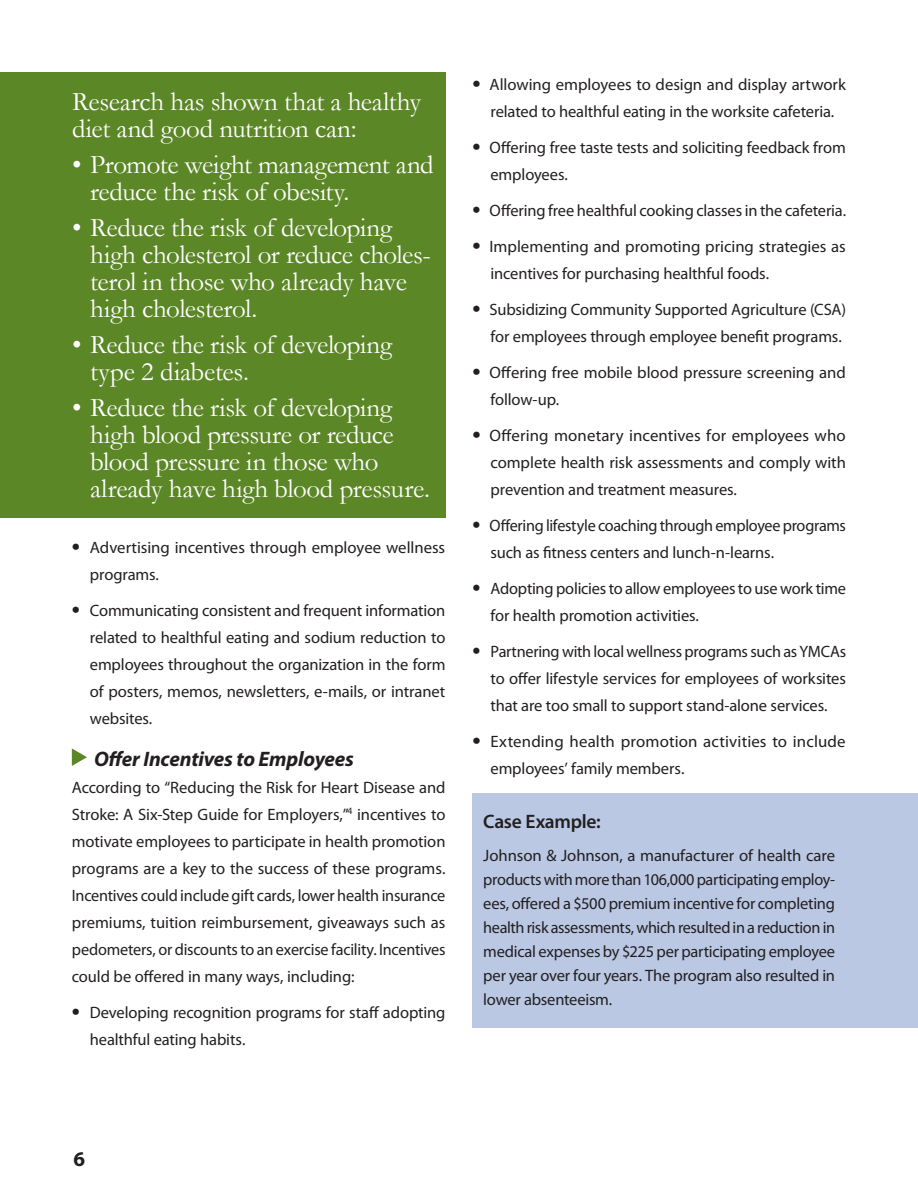
<style>
.page{position:relative;width:918px;height:1188px;background:#fff}
.page>*{position:absolute;margin:0;border:0;box-sizing:border-box;transform-origin:0 0}
.t1{font:27px/27px "Garamond";letter-spacing:-.015em;color:#fff}
.t2{font:italic 700 21px "Myriad Pro";letter-spacing:-.01em;color:#231f20}
.Page_Number{font:700 21px "Myriad Pro";color:#231f20}
.Case_Example_Title{font:600 19.5px "Myriad Pro";letter-spacing:-.015em;color:#231f20}
.Bullet_List{font:16.5px/27px "Myriad Pro";letter-spacing:-.005em;color:#231f20}
.Text{font:16.5px/27px "Myriad Pro";letter-spacing:-.005em;color:#231f20;text-align:justify}
.Case_Example_Body{font:16.5px/24px "Myriad Pro";letter-spacing:-.015em;color:#231f20;text-align:justify}
.s1{font-weight:700;font-size:24px}
</style>
<div class="page">
<div style="left:472px;top:793px;width:446px;height:234px;background:#bac8e4"></div>
<svg style="left:72px;top:748px;width:15px;height:18px"></svg>
<div style="left:0;top:72px;width:446px;height:446px;background:#5c8727"></div>
<p class="t1" style="left:72px;top:88px;width:351px">Research has shown that a healthy diet and good nutrition can:</p>
<p class="t1" style="left:90px;top:151px;width:345px;text-indent:-18px">• Promote weight management and reduce the risk of obesity.</p>
<p class="t1" style="left:90px;top:214px;width:343px;text-indent:-18px">• Reduce the risk of developing high cholesterol or reduce choles&shy;terol in those who already have high cholesterol.</p>
<p class="t1" style="left:90px;top:331px;width:304px;text-indent:-18px">• Reduce the risk of developing type 2 diabetes.</p>
<p class="t1" style="left:90px;top:394px;width:341px;text-indent:-18px">• Reduce the risk of developing high blood pressure or reduce blood pressure in those who already have high blood pressure.</p>
<p class="Bullet_List" style="left:90px;top:534px;width:357px;text-indent:-18px"><span class="s1">•</span> Advertising incentives through employee wellness programs.</p>
<p class="Bullet_List" style="left:90px;top:597px;width:357px;text-align:justify;text-indent:-18px"><span class="s1">•</span> Communicating consistent and frequent information related to healthful eating and sodium reduction to employees throughout the organization in the form of posters, memos, newsletters, e-mails, or intranet websites.</p>
<h4 class="t2" style="left:94px;top:747px;width:261px">Offer Incentives to Employees</h4>
<p class="Text" style="left:72px;top:774px;width:375px">According to “Reducing the Risk for Heart Disease and Stroke: A Six-Step Guide for Employers,”<sup>4</sup> incentives to motivate employees to participate in health promotion programs are a key to the success of these programs.<br>Incentives could include gift cards, lower health insurance premiums, tuition reimbursement, giveaways such as pedometers, or discounts to an exercise facility. Incentives could be offered in many ways, including:</p>
<p class="Bullet_List" style="left:90px;top:999px;width:357px;text-indent:-18px"><span class="s1">•</span> Developing recognition programs for staff adopting healthful eating habits.</p>
<p class="Bullet_List" style="left:472px;top:71px;width:375px;text-align:center"><span class="s1">•</span> Allowing employees to design and display artwork related to healthful eating in the worksite cafeteria.</p>
<p class="Bullet_List" style="left:490px;top:134px;width:357px;text-indent:-18px"><span class="s1">•</span> Offering free taste tests and soliciting feedback from employees.</p>
<p class="Bullet_List" style="left:472px;top:197px;width:375px"><span class="s1">•</span> Offering free healthful cooking classes in the cafeteria.</p>
<p class="Bullet_List" style="left:490px;top:233px;width:357px;text-indent:-18px"><span class="s1">•</span> Implementing and promoting pricing strategies as incentives for purchasing healthful foods.</p>
<p class="Bullet_List" style="left:472px;top:296px;width:375px;text-align:right"><span class="s1">•</span> Subsidizing Community Supported Agriculture (CSA) for employees through employee benefit programs.</p>
<p class="Bullet_List" style="left:490px;top:359px;width:357px;text-indent:-18px"><span class="s1">•</span> Offering free mobile blood pressure screening and follow-up.</p>
<p class="Bullet_List" style="left:490px;top:422px;width:357px;text-align:justify;text-indent:-18px"><span class="s1">•</span> Offering monetary incentives for employees who complete health risk assessments and comply with prevention and treatment measures.</p>
<p class="Bullet_List" style="left:490px;top:512px;width:357px;text-indent:-18px"><span class="s1">•</span> Offering lifestyle coaching through employee programs such as fitness centers and lunch-n-learns.</p>
<p class="Bullet_List" style="left:490px;top:575px;width:357px;text-indent:-18px"><span class="s1">•</span> Adopting policies to allow employees to use work time for health promotion activities.</p>
<p class="Bullet_List" style="left:490px;top:638px;width:357px;text-align:justify;text-indent:-18px"><span class="s1">•</span> Partnering with local wellness programs such as YMCAs to offer lifestyle services for employees of worksites that are too small to support stand-alone services.</p>
<p class="Bullet_List" style="left:490px;top:728px;width:357px;text-indent:-18px"><span class="s1">•</span> Extending health promotion activities to include employees’ family members.</p>
<p class="Case_Example_Title" style="left:483px;top:811px;width:119px">Case Example:</p>
<p class="Case_Example_Body" style="left:483px;top:844px;width:353px">Johnson &amp; Johnson, a manufacturer of health care products with more than 106,000 participating employ&shy;ees, offered a $500 premium incentive for completing health risk assessments, which resulted in a reduction in medical expenses by $225 per participating employee per year over four years. The program also resulted in lower absenteeism.</p>
<p class="Page_Number" style="left:74px;top:1147px;width:13px">6</p>
</div>
